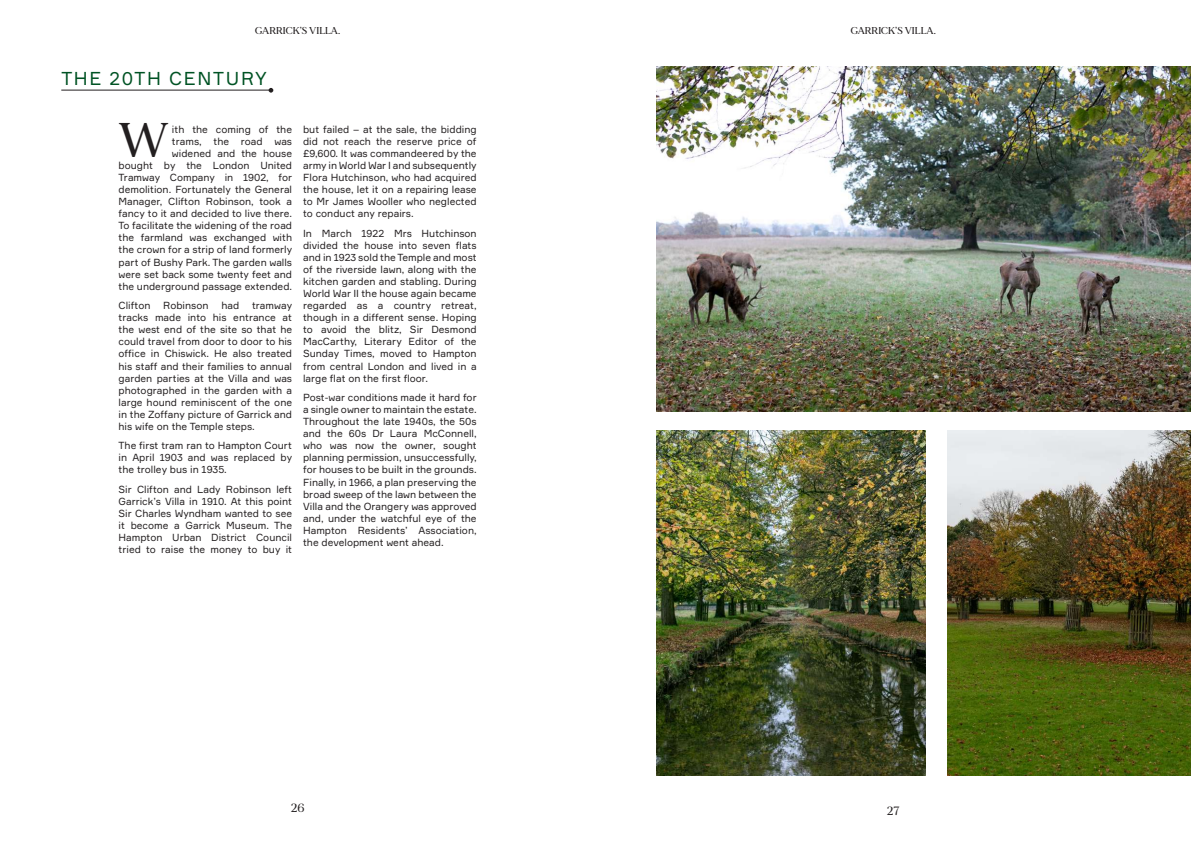
<style>
.page{position:relative;width:1191px;height:842px;background:#fff}
.page>*{position:absolute;margin:0;border:0;box-sizing:border-box;transform-origin:0 0}
.t1{font:500 48.6px "MADE Mirage";color:#231f20}
.t2{font:18.3px "Formular";letter-spacing:.09em;color:#005324}
.t3{font:500 12px "MADE Mirage";color:#231f20}
.t4{font:10.1px/12.1px "Formular";color:#231f20;text-align:justify}
.t5{font:500 10px "MADE Mirage";color:#231f20}
</style>
<div class="page">
<img style="left:656px;top:66px;width:535px;height:345px">
<img style="left:656px;top:431px;width:269px;height:345px">
<img style="left:947px;top:431px;width:244px;height:345px">
<hr style="left:61px;top:90px;width:210px;height:1px;background:#231f20">
<svg style="left:269px;top:88px;width:4px;height:5px"></svg>
<p class="t5" style="left:255px;top:24px;width:87px">GARRICK’S VILLA.</p>
<p class="t5" style="left:850px;top:24px;width:87px">GARRICK’S VILLA.</p>
<h2 class="t2" style="left:61px;top:67px;width:207px">THE 20TH CENTURY</h2>
<h1 class="t1" style="left:119px;top:109px;width:52px">W</h1>
<p class="t4" style="left:119px;top:123px;width:175px;text-align:right">ith the coming of the<br>trams, the road was<br>widened and the house<br>bought by the London United<br>Tramway Company in 1902, for demolition. Fortunately the General<br>Manager, Clifton Robinson, took a fancy to it and decided to live there.<br>To facilitate the widening of the road the farmland was exchanged with the crown for a strip of land formerly part of Bushy Park. The garden walls were set back some twenty feet and the underground passage extended.</p>
<p class="t4" style="left:119px;top:299px;width:33px">Clifton</p>
<p class="t4" style="left:163px;top:299px;width:47px">Robinson</p>
<p class="t4" style="left:221px;top:299px;width:19px">had</p>
<p class="t4" style="left:119px;top:299px;width:175px;text-indent:133px">tramway tracks made into his entrance at the west end of the site so that he could travel from door to door to his office in Chiswick. He also treated his staff and their families to annual garden parties at the Villa and was photographed in the garden with a large hound reminiscent of the one in the Zoffany picture of Garrick and his wife on the Temple steps.</p>
<p class="t4" style="left:119px;top:439px;width:175px">The first tram ran to Hampton Court in April 1903 and was replaced by the trolley bus in 1935.</p>
<p class="t4" style="left:119px;top:483px;width:175px">Sir Clifton and Lady Robinson left Garrick’s Villa in 1910. At this point Sir Charles Wyndham wanted to see it become a Garrick Museum. The Hampton Urban District Council tried to raise the money to buy it</p>
<p class="t4" style="left:303px;top:123px;width:175px">but failed – at the sale, the bidding did not reach the reserve price of £9,600. It was commandeered by the army in World War I and subsequently Flora Hutchinson, who had acquired the house, let it on a repairing lease to Mr James Wooller who neglected to conduct any repairs.</p>
<p class="t4" style="left:303px;top:227px;width:175px">In March 1922 Mrs Hutchinson divided the house into seven flats and in 1923 sold the Temple and most of the riverside lawn, along with the kitchen garden and stabling. During World War II the house again became regarded as a country retreat, though in a different sense. Hoping to avoid the blitz, Sir Desmond MacCarthy, Literary Editor of the Sunday Times, moved to Hampton from central London and lived in a large flat on the first floor.</p>
<p class="t4" style="left:303px;top:391px;width:175px">Post-war conditions made it hard for a single owner to maintain the estate.<br>Throughout the late 1940s, the 50s and the 60s Dr Laura McConnell, who was now the owner, sought planning permission, unsuccessfully, for houses to be built in the grounds.<br>Finally, in 1966, a plan preserving the broad sweep of the lawn between the Villa and the Orangery was approved and, under the watchful eye of the Hampton Residents’ Association, the development went ahead.</p>
<p class="t3" style="left:291px;top:800px;width:15px">26</p>
<p class="t3" style="left:887px;top:803px;width:14px">27</p>
</div>
